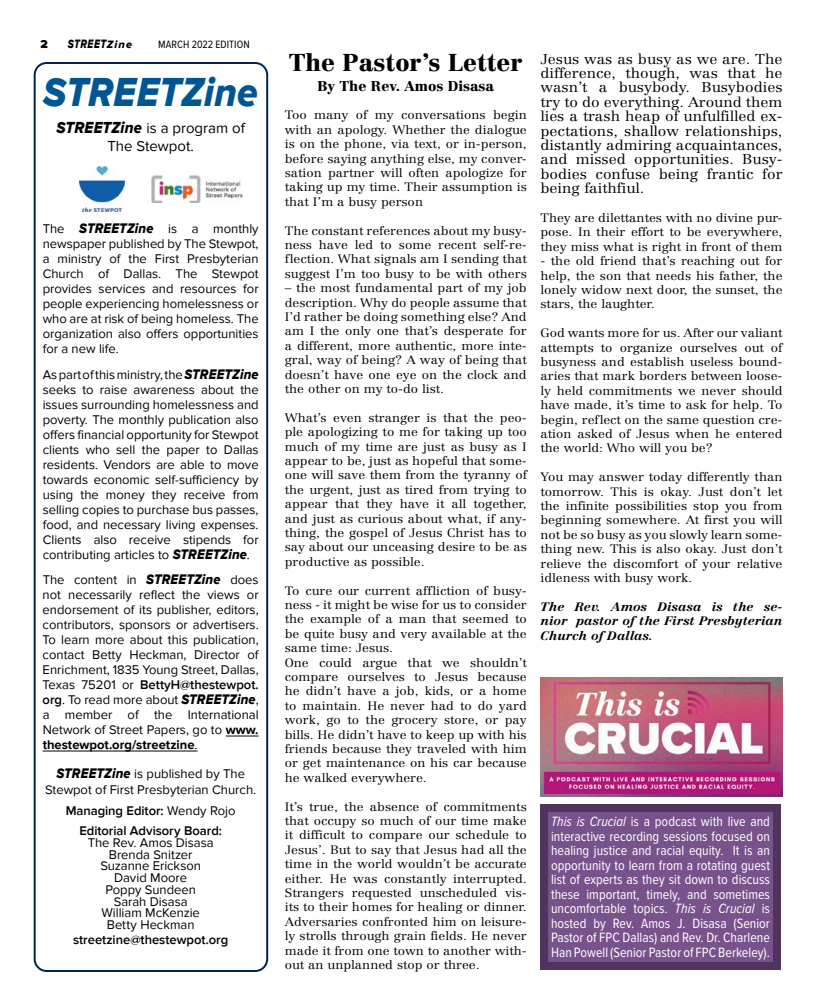
<style>
.page{position:relative;width:819px;height:1008px;background:#fff}
.page>*{position:absolute;margin:0;border:0;box-sizing:border-box;transform-origin:0 0}
.t1{font:41.8px "Proxima Nova Extrabld It";color:#005693;scale:.91 1}
.t2{font:900 24px "Centennial LT Pro";color:#000}
.t3{font:15px/18px "Proxima Nova";color:#000;text-align:center}
.t4{font:14px/14.5px "Proxima Nova Cond";color:#fff;text-align:justify}
.t5{font:300 14px/14.4px "Centennial LT Pro";color:#000;text-align:justify;scale:1.1 1}
.t6{font:900 14px "Centennial LT Pro";color:#000}
.t7{font:13px/15px "Proxima Nova";color:#000;text-align:justify}
.t8{font:600 13px/20.7px "Proxima Nova";color:#000;text-align:center}
.t9{font:12.5px "Proxima Nova Extrabld It";letter-spacing:.05em;color:#000;scale:.8 1}
.t10{font:300 12px/14.4px "Centennial LT Pro";color:#000;text-align:justify;scale:1.1 1}
.t11{font:italic 700 12px/14.4px "Centennial LT Pro";color:#000;text-align:justify;scale:1.1 1}
.t12{font:900 12px "Proxima Nova";color:#000}
.t13{font:11px "Proxima Nova Cond";letter-spacing:.005em;color:#000}
.s1{font-size:11px}
.s2{font-family:"Proxima Nova Extrabld It";font-size:16.5px}
.s3{font-family:"Proxima Nova Extrabld It";font-size:14.3px}
.s4{font-weight:600}
.s5{font-weight:700}
.s6{font-weight:400}
.s7{font-style:italic}
</style>
<div class="page">
<hr style="left:226px;top:736px;width:33px;height:1px;background:#000">
<hr style="left:43px;top:751px;width:155px;height:1px;background:#000">
<div style="left:34px;top:62px;width:234px;height:910px;border:2px solid #00254e;border-radius:12px"></div>
<img style="left:151px;top:175px;width:92px;height:28px">
<img style="left:80px;top:167px;width:45px;height:45px">
<div style="left:544px;top:808px;width:233px;height:158px;background:#78528b"></div>
<div style="left:540px;top:804px;width:241px;height:166px;border:8px solid #51345d"></div>
<img style="left:540px;top:678px;width:243px;height:118px">
<p class="t12" style="left:40px;top:37px;width:9px">2</p>
<p class="t9" style="left:68px;top:37px;width:82px">STREET<span class="s1">Zine</span></p>
<p class="t13" style="left:158px;top:36px;width:93px">MARCH 2022 EDITION</p>
<h1 class="t1" style="left:43px;top:68px;width:238px">STREETZine</h1>
<p class="t3" style="left:56px;top:119px;width:190px"><span class="s2">STREETZine</span> is a program of<br>The Stewpot.</p>
<p class="t7" style="left:43px;top:222px;width:218px">The <span class="s3">STREETZine</span> is a monthly newspaper published by The Stewpot, a ministry of the First Presbyterian Church of Dallas. The Stewpot provides services and resources for people experiencing homelessness or who are at risk of being homeless. The organization also offers opportunities for a new life.</p>
<p class="t7" style="left:43px;top:367px;width:218px">As part of this ministry, the <span class="s3">STREETZine </span>seeks to raise awareness about the issues surrounding homelessness and poverty. The monthly publication also offers financial opportunity for Stewpot clients who sell the paper to Dallas residents. Vendors are able to move towards economic self-sufficiency by using the money they receive from selling copies to purchase bus passes, food, and necessary living expenses.<br>Clients also receive stipends for contributing articles to <span class="s3">STREETZine</span>.</p>
<p class="t7" style="left:43px;top:573px;width:218px">The content in <span class="s3">STREETZine</span> does not necessarily reflect the views or endorsement of its publisher, editors, contributors, sponsors or advertisers.<br>To learn more about this publication, contact Betty Heckman, Director of Enrichment, 1835 Young Street, Dallas, Texas 75201 or <span class="s4">BettyH@thestewpot. org</span>. To read more about <span class="s3">STREETZine</span>, a member of the International Network of Street Papers, go to <span class="s5">www. thestewpot.org/streetzine</span>.</p>
<p class="t7" style="left:45px;top:766px;width:213px;line-height:15.6px;text-align:center"><span class="s3">STREETZine</span> is published by The<br>Stewpot of First Presbyterian Church.</p>
<p class="t8" style="left:66px;top:800px;width:171px">Managing Editor: <span class="s6">Wendy Rojo<br></span>Editorial Advisory Board:</p>
<p class="t7" style="left:88px;top:837px;width:127px;line-height:11.7px;text-align:center">The Rev. Amos Disasa<br>Brenda Snitzer<br>Suzanne Erickson<br>David Moore<br>Poppy Sundeen<br>Sarah Disasa<br>William McKenzie<br>Betty Heckman</p>
<p class="t8" style="left:73px;top:929px;width:157px">streetzine@thestewpot.org</p>
<h2 class="t2" style="left:289px;top:48px;width:236px">The Pastor’s Letter</h2>
<p class="t6" style="left:317px;top:77px;width:178px">By The Rev. Amos Disasa</p>
<p class="t10" style="left:285px;top:108px;width:222px">Too many of my conversations begin with an apology. Whether the dialogue is on the phone, via text, or in-person, before saying anything else, my conver&shy;sation partner will often apologize for taking up my time. Their assumption is that I’m a busy person</p>
<p class="t10" style="left:285px;top:223px;width:222px">The constant references about my busy&shy;ness have led to some recent self-re&shy;flection. What signals am I sending that suggest I’m too busy to be with others</p>
<p class="t10" style="left:285px;top:281px;width:222px">– the most fundamental part of my job description. Why do people assume that I’d rather be doing something else? And am I the only one that’s desperate for a different, more authentic, more inte&shy;gral, way of being? A way of being that doesn’t have one eye on the clock and the other on my to-do list.</p>
<p class="t10" style="left:285px;top:410px;width:222px">What’s even stranger is that the peo&shy;ple apologizing to me for taking up too much of my time are just as busy as I appear to be, just as hopeful that some&shy;one will save them from the tyranny of the urgent, just as tired from trying to appear that they have it all together, and just as curious about what, if any&shy;thing, the gospel of Jesus Christ has to say about our unceasing desire to be as productive as possible.</p>
<p class="t10" style="left:285px;top:583px;width:222px;text-align:left">To cure our current affliction of busy&shy;ness - it might be wise for us to consider the example of a man that seemed to be quite busy and very available at the same time: Jesus.<br>One could argue that we shouldn’t compare ourselves to Jesus because he didn’t have a job, kids, or a home to maintain. He never had to do yard work, go to the grocery store, or pay bills. He didn’t have to keep up with his friends because they traveled with him or get maintenance on his car because he walked everywhere.</p>
<p class="t10" style="left:285px;top:799px;width:222px">It’s true, the absence of commitments that occupy so much of our time make it difficult to compare our schedule to Jesus’. But to say that Jesus had all the time in the world wouldn’t be accurate either. He was constantly interrupted.<br>Strangers requested unscheduled vis&shy;its to their homes for healing or dinner.<br>Adversaries confronted him on leisure&shy;ly strolls through grain fields. He never made it from one town to another with&shy;out an unplanned stop or three.</p>
<p class="t5" style="left:540px;top:52px;width:222px">Jesus was as busy as we are. The difference, though, was that he wasn’t a busybody. Busybodies try to do everything. Around them lies a trash heap of unfulfilled ex&shy;pectations, shallow relationships, distantly admiring acquaintances, and missed opportunities. Busy&shy;bodies confuse being frantic for being faithfiul.</p>
<p class="t10" style="left:540px;top:211px;width:222px">They are dilettantes with no divine pur&shy;pose. In their effort to be everywhere, they miss what is right in front of them</p>
<p class="t10" style="left:540px;top:254px;width:222px">- the old friend that’s reaching out for help, the son that needs his father, the lonely widow next door, the sunset, the stars, the laughter.</p>
<p class="t10" style="left:540px;top:326px;width:222px">God wants more for us. After our valiant attempts to organize ourselves out of busyness and establish useless bound&shy;aries that mark borders between loose&shy;ly held commitments we never should have made, it’s time to ask for help. To begin, reflect on the same question cre&shy;ation asked of Jesus when he entered the world: Who will you be?</p>
<p class="t10" style="left:540px;top:470px;width:222px">You may answer today differently than tomorrow. This is okay. Just don’t let the infinite possibilities stop you from beginning somewhere. At first you will not be so busy as you slowly learn some&shy;thing new. This is also okay. Just don’t relieve the discomfort of your relative idleness with busy work.</p>
<p class="t11" style="left:540px;top:599px;width:222px">The Rev. Amos Disasa is the se&shy;nior pastor of the First Presbyterian Church of Dallas.</p>
<p class="t4" style="left:551px;top:814px;width:221px"><span class="s7">This is Crucial</span> is a podcast with live and interactive recording sessions focused on healing justice and racial equity. It is an opportunity to learn from a rotating guest list of experts as they sit down to discuss these important, timely, and sometimes uncomfortable topics. <span class="s7">This is Crucial</span> is hosted by Rev. Amos J. Disasa (Senior Pastor of FPC Dallas) and Rev. Dr. Charlene Han Powell (Senior Pastor of FPC Berkeley).</p>
</div>
